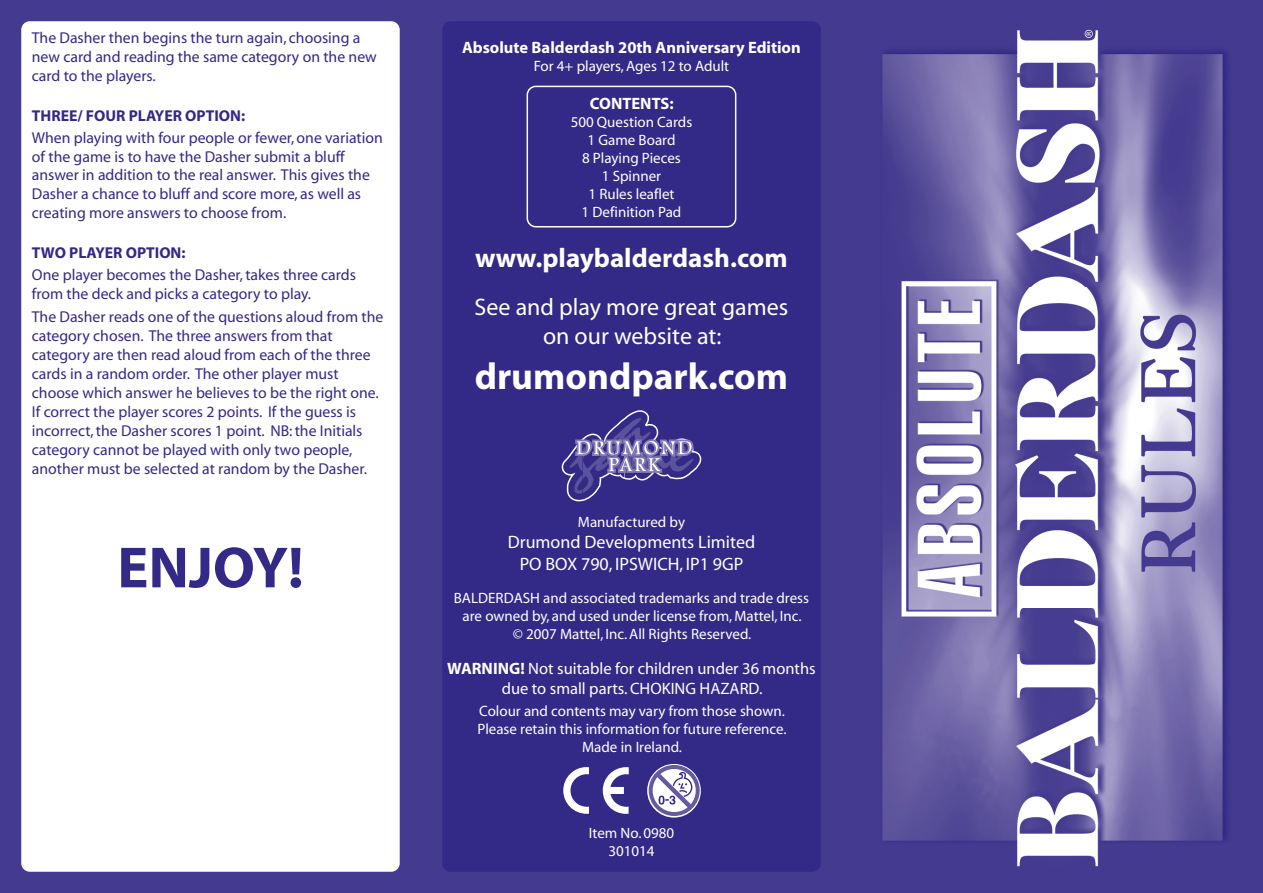
<style>
.page{position:relative;width:1263px;height:893px;background:#fff}
.page>*{position:absolute;margin:0;border:0;box-sizing:border-box;transform-origin:0 0}
.t1{font:700 58.5px "Myriad";color:#332986}
.t2{font:700 37.5px "Myriad";color:#fff}
.t3{font:700 27px "Myriad";color:#fff}
.t4{font:24px/28.8px "Myriad";color:#fff;text-align:center}
.t5{font:18px/21.6px "Myriad";color:#fff;text-align:center}
.t6{font:16.5px/19.8px "Myriad";color:#fff;text-align:center}
.t7{font:700 16.5px "Myriad";color:#fff}
.t8{font:15.75px/18.9px "Myriad";color:#332986}
.t9{font:700 15.75px "Myriad";color:#332986}
.t10{font:15px/18px "Myriad";color:#fff;text-align:center}
.s1{font-weight:700}
</style>
<div class="page">
<img style="left:0;top:607px;width:1244px;height:286px">
<img style="left:0;top:0;width:1244px;height:607px">
<div style="left:1244px;top:0;width:19px;height:893px;background:#443a8f"></div>
<div style="left:442px;top:21px;width:379px;height:851px;background:#332986;border-radius:9px"></div>
<div style="left:21px;top:21px;width:379px;height:851px;background:#fff;border-radius:9px"></div>
<svg style="left:1085px;top:30px;width:8px;height:8px"></svg>
<svg style="left:563px;top:767px;width:66px;height:47px"></svg>
<svg style="left:647px;top:764px;width:54px;height:53px"></svg>
<svg style="left:649px;top:765px;width:51px;height:51px"></svg>
<svg style="left:562px;top:410px;width:139px;height:91px"></svg>
<div style="left:526px;top:86px;width:210px;height:141px;border:2px solid #fff;border-radius:9px"></div>
<p class="t8" style="left:32px;top:29px;width:346px">The Dasher then begins the turn again, choosing a new card and reading the same category on the new card to the players.</p>
<p class="t9" style="left:32px;top:107px;width:215px">THREE/ FOUR PLAYER OPTION:</p>
<p class="t8" style="left:32px;top:129px;width:352px">When playing with four people or fewer, one variation of the game is to have the Dasher submit a bluff answer in addition to the real answer. This gives the Dasher a chance to bluff and score more, as well as creating more answers to choose from.</p>
<p class="t9" style="left:32px;top:245px;width:155px">TWO PLAYER OPTION:</p>
<p class="t8" style="left:32px;top:266px;width:326px">One player becomes the Dasher, takes three cards from the deck and picks a category to play.</p>
<p class="t8" style="left:32px;top:308px;width:353px">The Dasher reads one of the questions aloud from the category chosen. The three answers from that category are then read aloud from each of the three cards in a random order. The other player must choose which answer he believes to be the right one.<br>If correct the player scores 2 points. If the guess is incorrect, the Dasher scores 1 point. NB: the Initials category cannot be played with only two people, another must be selected at random by the Dasher.</p>
<h1 class="t1" style="left:117px;top:537px;width:188px">ENJOY!</h1>
<p class="t7" style="left:462px;top:39px;width:340px">Absolute Balderdash 20th Anniversary Edition</p>
<p class="t10" style="left:534px;top:57px;width:197px">For 4+ players, Ages 12 to Adult</p>
<p class="t7" style="left:590px;top:95px;width:85px">CONTENTS:</p>
<p class="t10" style="left:571px;top:113px;width:123px">500 Question Cards<br>1 Game Board<br>8 Playing Pieces<br>1 Spinner<br>1 Rules leaflet<br>1 Definition Pad</p>
<h3 class="t3" style="left:475px;top:244px;width:314px">www.playbalderdash.com</h3>
<h3 class="t4" style="left:475px;top:294px;width:315px">See and play more great games on our website at:</h3>
<h2 class="t2" style="left:475px;top:357px;width:315px">drumondpark.com</h2>
<p class="t10" style="left:578px;top:513px;width:109px">Manufactured by</p>
<p class="t5" style="left:508px;top:532px;width:249px">Drumond Developments Limited<br>PO BOX 790, IPSWICH, IP1 9GP</p>
<p class="t10" style="left:454px;top:590px;width:357px">BALDERDASH and associated trademarks and trade dress are owned by, and used under license from, Mattel, Inc.<br>© 2007 Mattel, Inc. All Rights Reserved.</p>
<p class="t6" style="left:447px;top:659px;width:370px"><span class="s1">WARNING!</span> Not suitable for children under 36 months due to small parts. CHOKING HAZARD.</p>
<p class="t10" style="left:477px;top:703px;width:311px">Colour and contents may vary from those shown.<br>Please retain this information for future reference.<br>Made in Ireland.</p>
<p class="t10" style="left:589px;top:824px;width:87px">Item No. 0980<br>301014</p>
</div>
